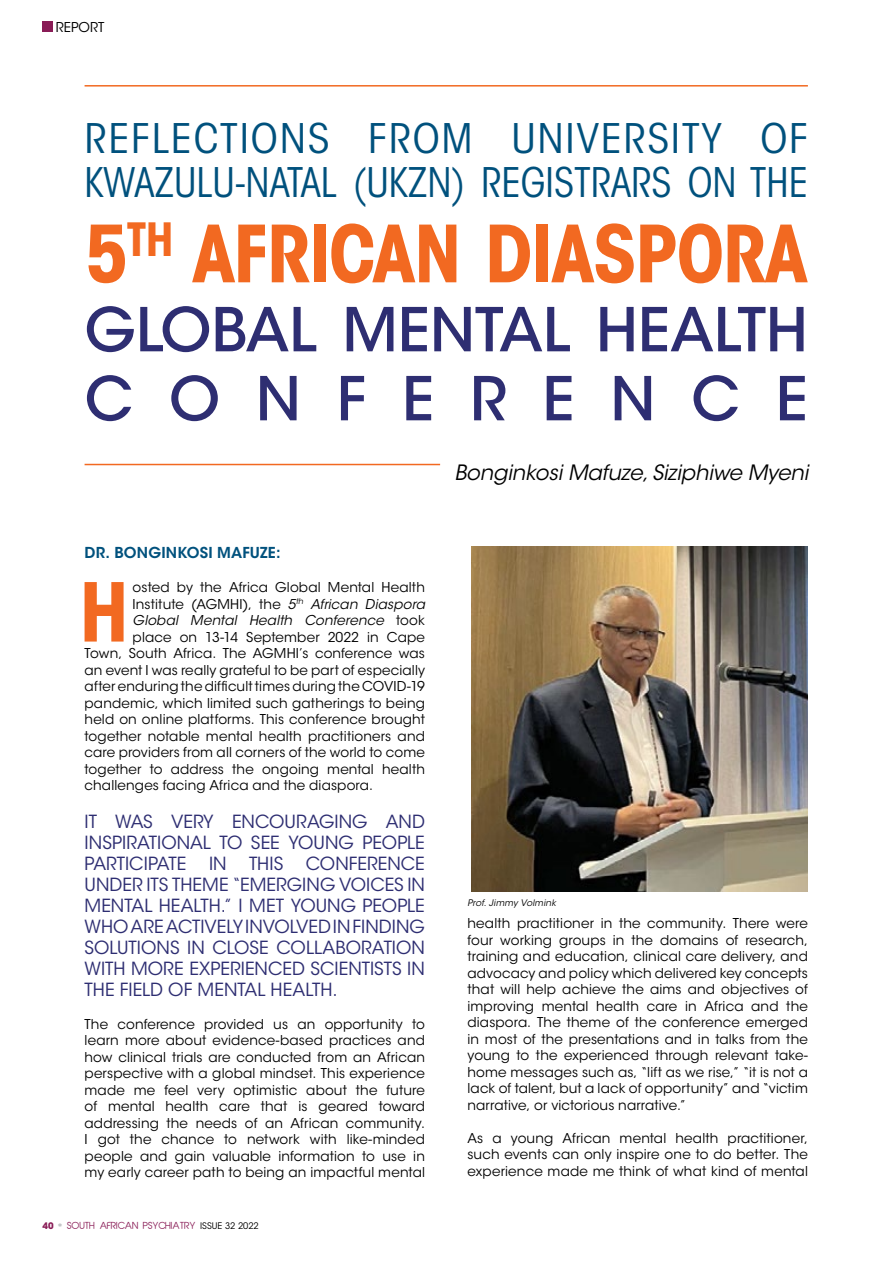
<style>
.page{position:relative;width:893px;height:1263px;background:#fff}
.page>*{position:absolute;margin:0;border:0;box-sizing:border-box;transform-origin:0 0}
.t1{font:700 condensed 80.4px "ITC Avant Garde Std";color:#f26921}
.t2{font:700 condensed 78px "ITC Avant Garde Std";letter-spacing:-.02em;color:#f26921}
.t3{font:500 60px/69px "ITC Avant Garde Std";color:#2e2e72}
.t4{font:condensed 40.5px/43.5px "ITC Avant Garde Std";color:#00517d;scale:1.09 1}
.t5{font:italic 21px "ITC Avant Garde Std";letter-spacing:-.005em;color:#000}
.t6{font:18px/21px "ITC Avant Garde Std";color:#2e2e72;text-align:justify}
.t7{font:600 15px "ITC Avant Garde Std";letter-spacing:.01em;color:#00517d}
.t8{font:13.5px/16.5px "ITC Avant Garde Std";letter-spacing:.01em;color:#000;text-align:justify}
.t9{font:italic 13.5px "ITC Avant Garde Std";letter-spacing:.01em;color:#000}
.t10{font:9px "Abeatby Kai";color:#891c56}
.t11{font:italic 9px "ITC Avant Garde Std";letter-spacing:.02em;color:#000}
.s1{font-style:italic}
.s2{font-style:normal}
.s3{font-family:"ITC Avant Garde Std";font-weight:700}
.s4{font-family:"ITC Avant Garde Std";font-size:12px;color:#a7a9ac}
.s5{font-family:"ITC Avant Garde Std";color:#000}
</style>
<div class="page">
<hr style="left:85px;top:464px;width:355px;height:1px;background:#f26921">
<hr style="left:85px;top:85px;width:723px;height:2px;background:#f26921">
<div style="left:43px;top:21px;width:10px;height:11px;background:#891c56"></div>
<img style="left:471px;top:546px;width:337px;height:346px">
<p class="t8" style="left:56px;top:19px;width:50px">REPORT</p>
<h3 class="t4" style="left:85px;top:117px;width:665px">REFLECTIONS FROM UNIVERSITY OF<br>KWAZULU-NATAL (UKZN) REGISTRARS ON THE</h3>
<h2 class="t2" style="left:85px;top:204px;width:725px">5<sup>TH</sup> AFRICAN DIASPORA</h2>
<h3 class="t3" style="left:85px;top:295px;width:725px">GLOBAL MENTAL HEALTH<br>CONFERENCE</h3>
<p class="t7" style="left:85px;top:543px;width:198px">DR. BONGINKOSI MAFUZE:</p>
<h1 class="t1" style="left:79px;top:561px;width:51px">H</h1>
<p class="t8" style="left:133px;top:579px;width:294px">osted by the Africa Global Mental Health</p>
<p class="t8" style="left:133px;top:596px;width:294px">Institute (AGMHI), the <span class="s1">5</span><sup>th</sup> <span class="s1">African Diaspora</span></p>
<p class="t9" style="left:133px;top:612px;width:294px">Global Mental Health Conference <span class="s2">took</span></p>
<p class="t8" style="left:133px;top:629px;width:294px">place on 13-14 September 2022 in Cape</p>
<p class="t8" style="left:85px;top:645px;width:342px">Town, South Africa. The AGMHI’s conference was</p>
<p class="t8" style="left:85px;top:662px;width:342px">an event I was really grateful to be part of especially</p>
<p class="t8" style="left:85px;top:678px;width:342px">after enduring the difficult times during the COVID-19</p>
<p class="t8" style="left:85px;top:695px;width:342px">pandemic, which limited such gatherings to being</p>
<p class="t8" style="left:85px;top:711px;width:342px">held on online platforms. This conference brought</p>
<p class="t8" style="left:85px;top:727px;width:342px">together notable mental health practitioners and</p>
<p class="t8" style="left:85px;top:744px;width:342px">care providers from all corners of the world to come</p>
<p class="t8" style="left:85px;top:760px;width:342px">together to address the ongoing mental health</p>
<p class="t8" style="left:85px;top:777px;width:290px">challenges facing Africa and the diaspora.</p>
<p class="t6" style="left:85px;top:811px;width:342px">IT WAS VERY ENCOURAGING AND INSPIRATIONAL TO SEE YOUNG PEOPLE PARTICIPATE IN THIS CONFERENCE UNDER ITS THEME “EMERGING VOICES IN MENTAL HEALTH.” I MET YOUNG PEOPLE WHO ARE ACTIVELY INVOLVED IN FINDING SOLUTIONS IN CLOSE COLLABORATION WITH MORE EXPERIENCED SCIENTISTS IN THE FIELD OF MENTAL HEALTH.</p>
<p class="t8" style="left:85px;top:1016px;width:342px">The conference provided us an opportunity to learn more about evidence-based practices and how clinical trials are conducted from an African perspective with a global mindset. This experience made me feel very optimistic about the future of mental health care that is geared toward addressing the needs of an African community.<br>I got the chance to network with like-minded people and gain valuable information to use in my early career path to being an impactful mental</p>
<p class="t10" style="left:43px;top:1222px;width:218px"><span class="s3">40</span> <span class="s4">*</span> SOUTH AFRICAN PSYCHIATRY <span class="s5">ISSUE 32 2022</span></p>
<h3 class="t5" style="left:454px;top:460px;width:356px">Bonginkosi Mafuze, Siziphiwe Myeni</h3>
<p class="t11" style="left:467px;top:897px;width:90px">Prof. Jimmy Volmink</p>
<p class="t8" style="left:467px;top:915px;width:342px">health practitioner in the community. There were four working groups in the domains of research, training and education, clinical care delivery, and advocacy and policy which delivered key concepts that will help achieve the aims and objectives of improving mental health care in Africa and the diaspora. The theme of the conference emerged in most of the presentations and in talks from the young to the experienced through relevant take&shy;home messages such as, “lift as we rise,” “it is not a lack of talent, but a lack of opportunity” and “victim narrative, or victorious narrative.”</p>
<p class="t8" style="left:467px;top:1130px;width:342px">As a young African mental health practitioner, such events can only inspire one to do better. The experience made me think of what kind of mental</p>
</div>
